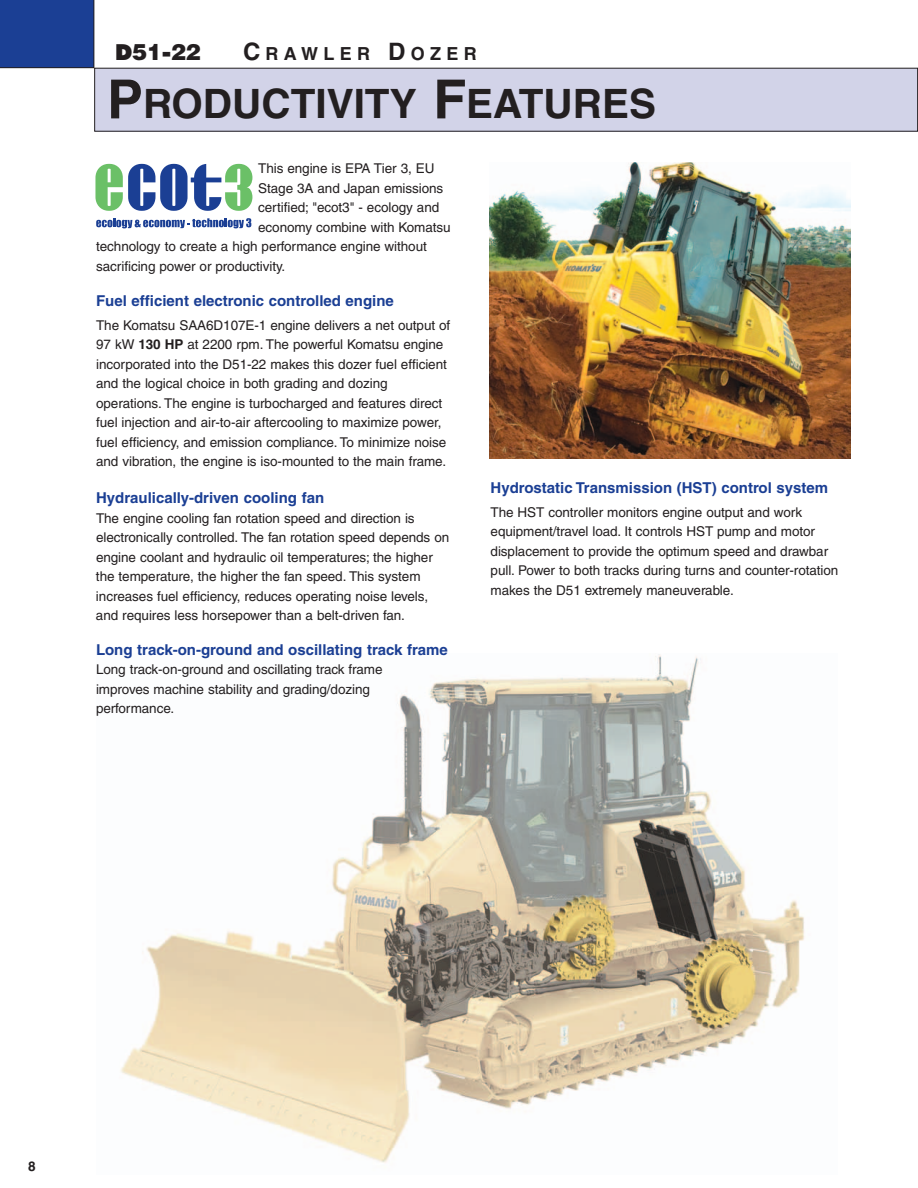
<style>
.page{position:relative;width:918px;height:1188px;background:#fff}
.page>*{position:absolute;margin:0;border:0;box-sizing:border-box;transform-origin:0 0}
.t1{font:700 40.5px "Helvetica";color:#231f20}
.t2{font:21px "Komatsu VI";color:#231f20}
.t3{font:700 18px "Helvetica";letter-spacing:.295em;color:#231f20}
.t4{font:700 15px "Helvetica";color:#1b3f94}
.t5{font:13.5px/19.5px "Helvetica";letter-spacing:-.005em;color:#231f20}
.t6{font:700 13.5px "Helvetica";color:#231f20}
.s1{font-size:24px}
.s2{font-size:54px}
.s3{font-weight:700}
</style>
<div class="page">
<div style="left:0;top:0;width:94px;height:68px;background:#1b3f94"></div>
<div style="left:95px;top:68px;width:823px;height:63px;background:#d2d3e8"></div>
<div style="left:94px;top:68px;width:824px;height:64px;border:1px solid #231f20"></div>
<img style="left:489px;top:162px;width:361px;height:297px">
<svg style="left:95px;top:163px;width:158px;height:65px"></svg>
<img style="left:120px;top:654px;width:685px;height:509px">
<h2 class="t2" style="left:115px;top:43px;width:88px">D51-22</h2>
<h3 class="t3" style="left:243px;top:47px;width:235px"><span class="s1">C</span>RAWLER <span class="s1">D</span>OZER</h3>
<h1 class="t1" style="left:107px;top:89px;width:551px"><span class="s2">P</span>RODUCTIVITY <span class="s2">F</span>EATURES</h1>
<p class="t5" style="left:258px;top:160px;width:178px">This engine is EPA Tier 3, EU</p>
<p class="t5" style="left:258px;top:179px;width:187px">Stage 3A and Japan emissions</p>
<p class="t5" style="left:258px;top:199px;width:183px">certified; "ecot3" - ecology and</p>
<p class="t5" style="left:258px;top:218px;width:194px">economy combine with Komatsu</p>
<p class="t5" style="left:96px;top:238px;width:332px">technology to create a high performance engine without</p>
<p class="t5" style="left:96px;top:257px;width:191px">sacrificing power or productivity.</p>
<p class="t4" style="left:96px;top:295px;width:299px">Fuel efficient electronic controlled engine</p>
<p class="t5" style="left:96px;top:317px;width:356px">The Komatsu SAA6D107E-1 engine delivers a net output of 97 kW <span class="s3">130 HP</span> at 2200 rpm. The powerful Komatsu engine incorporated into the D51-22 makes this dozer fuel efficient and the logical choice in both grading and dozing operations. The engine is turbocharged and features direct fuel injection and air-to-air aftercooling to maximize power, fuel efficiency, and emission compliance. To minimize noise and vibration, the engine is iso-mounted to the main frame.</p>
<p class="t4" style="left:96px;top:493px;width:230px">Hydraulically-driven cooling fan</p>
<p class="t5" style="left:96px;top:510px;width:355px">The engine cooling fan rotation speed and direction is electronically controlled. The fan rotation speed depends on engine coolant and hydraulic oil temperatures; the higher the temperature, the higher the fan speed. This system increases fuel efficiency, reduces operating noise levels, and requires less horsepower than a belt-driven fan.</p>
<p class="t4" style="left:96px;top:644px;width:353px">Long track-on-ground and oscillating track frame</p>
<p class="t5" style="left:96px;top:661px;width:288px">Long track-on-ground and oscillating track frame improves machine stability and grading/dozing performance.</p>
<p class="t4" style="left:491px;top:482px;width:339px">Hydrostatic Transmission (HST) control system</p>
<p class="t5" style="left:491px;top:504px;width:349px">The HST controller monitors engine output and work equipment/travel load. It controls HST pump and motor displacement to provide the optimum speed and drawbar pull. Power to both tracks during turns and counter-rotation makes the D51 extremely maneuverable.</p>
<p class="t6" style="left:28px;top:1162px;width:9px">8</p>
</div>
